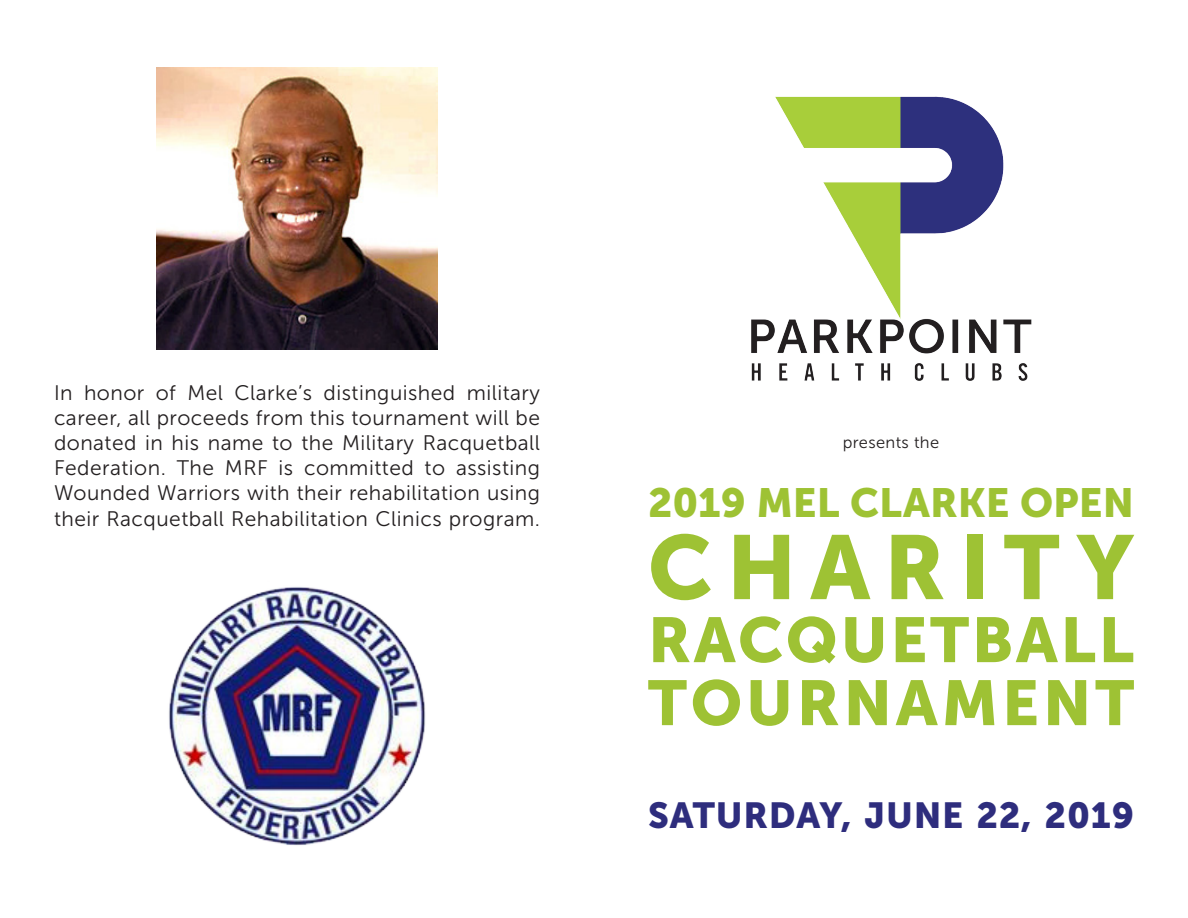
<style>
.page{position:relative;width:1188px;height:918px;background:#fff}
.page>*{position:absolute;margin:0;border:0;box-sizing:border-box;transform-origin:0 0}
.t1{font:90px "Museo Sans 900";letter-spacing:.155em;color:#9ec234}
.t2{font:63px/63px "Museo Sans 900";letter-spacing:.045em;color:#9ec234}
.t3{font:40.5px "Museo Sans 900";color:#9ec234}
.t4{font:36px "Museo Sans 900";letter-spacing:.02em;color:#2e2d7d}
.t5{font:21px/25.2px "Museo Sans 300";letter-spacing:.02em;color:#231f20;text-align:justify}
.t6{font:16.5px "Museo Sans 300";letter-spacing:.02em;color:#231f20}
</style>
<div class="page">
<img style="left:156px;top:68px;width:282px;height:281px">
<img style="left:169px;top:587px;width:257px;height:258px">
<img style="left:751px;top:96px;width:281px;height:285px">
<p class="t5" style="left:54px;top:380px;width:488px">In honor of Mel Clarke’s distinguished military career, all proceeds from this tournament will be donated in his name to the Military Racquetball Federation. The MRF is committed to assisting Wounded Warriors with their rehabilitation using their Racquetball Rehabilitation Clinics program.</p>
<p class="t6" style="left:843px;top:434px;width:98px">presents the</p>
<p class="t3" style="left:648px;top:479px;width:487px">2019 MEL CLARKE OPEN</p>
<p class="t1" style="left:648px;top:517px;width:487px">CHARITY</p>
<p class="t2" style="left:648px;top:608px;width:488px">RACQUETBALL<br>TOURNAMENT</p>
<p class="t4" style="left:648px;top:795px;width:487px">SATURDAY, JUNE 22, 2019</p>
</div>
